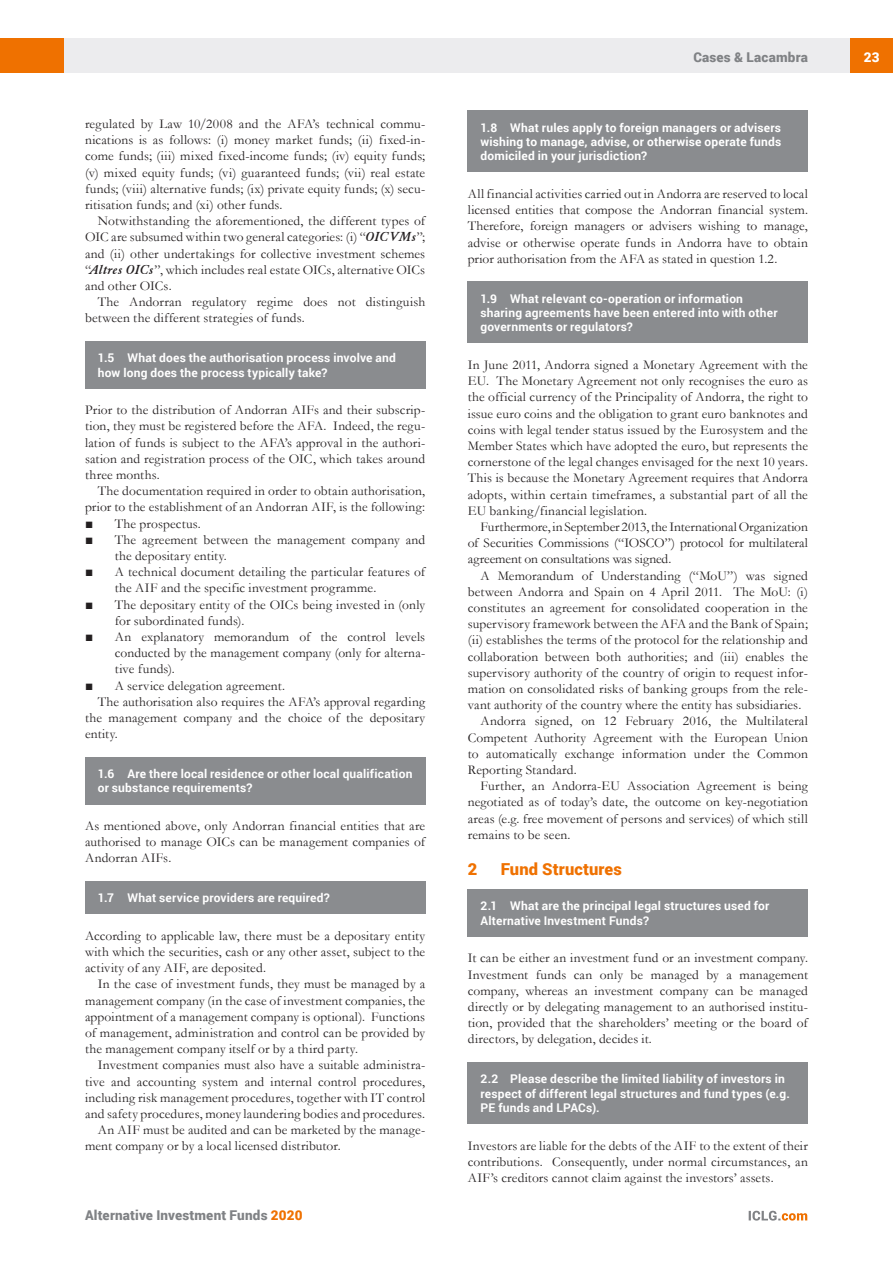
<style>
.page{position:relative;width:893px;height:1263px;background:#fff}
.page>*{position:absolute;margin:0;border:0;box-sizing:border-box;transform-origin:0 0}
.MS_Heading{font:900 16.5px "Roboto";letter-spacing:.005em;color:#ef7100}
.MS_Body_Text_-_Secon{font:13.5px/16.2px "Garamond";letter-spacing:.01em;color:#231f20;text-align:justify}
.MS_Body_Text_-_First{font:13.5px/16.2px "Garamond";letter-spacing:.01em;color:#231f20;text-align:justify}
.MS_-_Bullets_1{font:13.5px/16.2px "Garamond";letter-spacing:.01em;color:#231f20}
.t1{font:900 13.5px "Roboto";letter-spacing:.015em;color:#808285}
.t2{font:900 13.5px "Roboto";color:#fff}
.MS_-_Question{font:700 12px/14.4px "Roboto";letter-spacing:.015em;color:#fff}
.MS_-_Question_follow{font:700 12px/14.4px "Roboto";letter-spacing:.015em;color:#fff}
.s1{font-weight:500;font-style:italic}
.s2{color:#ef7100}
</style>
<div class="page">
<div style="left:64px;top:38px;width:786px;height:34px;background:#ececee"></div>
<div style="left:850px;top:38px;width:43px;height:34px;background:#ef7100"></div>
<div style="left:0;top:38px;width:64px;height:34px;background:#ef7100"></div>
<svg style="left:749px;top:1211px;width:58px;height:9px"></svg>
<div style="left:468px;top:111px;width:340px;height:61px;background:#8a8c8f"></div>
<div style="left:468px;top:282px;width:340px;height:61px;background:#8a8c8f"></div>
<div style="left:468px;top:889px;width:340px;height:47px;background:#8a8c8f"></div>
<div style="left:468px;top:1062px;width:340px;height:62px;background:#8a8c8f"></div>
<div style="left:85px;top:341px;width:340px;height:47px;background:#8a8c8f"></div>
<div style="left:85px;top:757px;width:340px;height:47px;background:#8a8c8f"></div>
<div style="left:85px;top:881px;width:340px;height:33px;background:#8a8c8f"></div>
<p class="MS_Body_Text_-_First" style="left:85px;top:115px;width:342px">regulated by Law 10/2008 and the AFA’s technical commu&shy;nications is as follows: (i) money market funds; (ii) fixed-in&shy;come funds; (iii) mixed fixed-income funds; (iv) equity funds; (v) mixed equity funds; (vi) guaranteed funds; (vii) real estate funds; (viii) alternative funds; (ix) private equity funds; (x) secu&shy;ritisation funds; and (xi) other funds.</p>
<p class="MS_Body_Text_-_Secon" style="left:85px;top:212px;width:342px;text-indent:13px">Notwithstanding the aforementioned, the different types of OIC are subsumed within two general categories: (i) “<span class="s1">OICVMs</span>”; and (ii) other undertakings for collective investment schemes “<span class="s1">Altres OICs</span>”, which includes real estate OICs, alternative OICs and other OICs.</p>
<p class="MS_Body_Text_-_Secon" style="left:85px;top:293px;width:342px;text-indent:13px">The Andorran regulatory regime does not distinguish between the different strategies of funds.</p>
<p class="MS_-_Question" style="left:98px;top:350px;width:300px">1.5 What does the authorisation process involve and how long does the process typically take?</p>
<p class="MS_Body_Text_-_First" style="left:85px;top:401px;width:342px">Prior to the distribution of Andorran AIFs and their subscrip&shy;tion, they must be registered before the AFA. Indeed, the regu&shy;lation of funds is subject to the AFA’s approval in the authori&shy;sation and registration process of the OIC, which takes around three months.</p>
<p class="MS_Body_Text_-_Secon" style="left:85px;top:482px;width:342px;text-align:right">The documentation required in order to obtain authorisation, prior to the establishment of an Andorran AIF, is the following:</p>
<p class="MS_-_Bullets_1" style="left:85px;top:515px;width:117px">■ The prospectus.</p>
<p class="MS_-_Bullets_1" style="left:115px;top:531px;width:312px;text-indent:-30px">■ The agreement between the management company and the depositary entity.</p>
<p class="MS_-_Bullets_1" style="left:115px;top:563px;width:312px;text-indent:-30px">■ A technical document detailing the particular features of the AIF and the specific investment programme.</p>
<p class="MS_-_Bullets_1" style="left:115px;top:596px;width:312px;text-indent:-30px">■ The depositary entity of the OICs being invested in (only for subordinated funds).</p>
<p class="MS_-_Bullets_1" style="left:115px;top:628px;width:312px;text-align:justify;text-indent:-30px">■ An explanatory memorandum of the control levels conducted by the management company (only for alterna&shy;tive funds).</p>
<p class="MS_-_Bullets_1" style="left:85px;top:677px;width:201px">■ A service delegation agreement.</p>
<p class="MS_Body_Text_-_Secon" style="left:85px;top:693px;width:342px;text-indent:13px">The authorisation also requires the AFA’s approval regarding the management company and the choice of the depositary entity.</p>
<p class="MS_-_Question" style="left:98px;top:766px;width:316px">1.6 Are there local residence or other local qualification or substance requirements?</p>
<p class="MS_Body_Text_-_First" style="left:85px;top:817px;width:342px">As mentioned above, only Andorran financial entities that are authorised to manage OICs can be management companies of Andorran AIFs.</p>
<p class="MS_-_Question" style="left:98px;top:890px;width:234px">1.7 What service providers are required?</p>
<p class="MS_Body_Text_-_First" style="left:85px;top:927px;width:342px">According to applicable law, there must be a depositary entity with which the securities, cash or any other asset, subject to the activity of any AIF, are deposited.</p>
<p class="MS_Body_Text_-_Secon" style="left:85px;top:976px;width:342px;text-indent:13px">In the case of investment funds, they must be managed by a management company (in the case of investment companies, the appointment of a management company is optional). Functions of management, administration and control can be provided by the management company itself or by a third party.</p>
<p class="MS_Body_Text_-_Secon" style="left:85px;top:1057px;width:342px;text-indent:13px">Investment companies must also have a suitable administra&shy;tive and accounting system and internal control procedures, including risk management procedures, together with IT control and safety procedures, money laundering bodies and procedures.</p>
<p class="MS_Body_Text_-_Secon" style="left:85px;top:1121px;width:342px;text-indent:13px">An AIF must be audited and can be marketed by the manage&shy;ment company or by a local licensed distributor.</p>
<p class="t1" style="left:85px;top:1206px;width:219px">Alternative Investment Funds <span class="s2">2020</span></p>
<p class="t1" style="left:693px;top:48px;width:116px">Cases &amp; Lacambra</p>
<p class="t2" style="left:864px;top:48px;width:17px">23</p>
<p class="MS_-_Question" style="left:480px;top:120px;width:302px;text-align:justify">1.8 What rules apply to foreign managers or advisers wishing to manage, advise, or otherwise operate funds domiciled in your jurisdiction?</p>
<p class="MS_Body_Text_-_First" style="left:468px;top:185px;width:342px">All financial activities carried out in Andorra are reserved to local licensed entities that compose the Andorran financial system.<br>Therefore, foreign managers or advisers wishing to manage, advise or otherwise operate funds in Andorra have to obtain prior authorisation from the AFA as stated in question 1.2.</p>
<p class="MS_-_Question" style="left:480px;top:291px;width:299px">1.9 What relevant co-operation or information sharing agreements have been entered into with other governments or regulators?</p>
<p class="MS_Body_Text_-_First" style="left:468px;top:356px;width:342px">In June 2011, Andorra signed a Monetary Agreement with the EU. The Monetary Agreement not only recognises the euro as the official currency of the Principality of Andorra, the right to issue euro coins and the obligation to grant euro banknotes and coins with legal tender status issued by the Eurosystem and the Member States which have adopted the euro, but represents the cornerstone of the legal changes envisaged for the next 10 years.<br>This is because the Monetary Agreement requires that Andorra adopts, within certain timeframes, a substantial part of all the EU banking/financial legislation.</p>
<p class="MS_Body_Text_-_Secon" style="left:468px;top:518px;width:342px;text-indent:13px">Furthermore, in September 2013, the International Organization of Securities Commissions (“IOSCO”) protocol for multilateral agreement on consultations was signed.</p>
<p class="MS_Body_Text_-_Secon" style="left:468px;top:567px;width:342px;text-indent:13px">A Memorandum of Understanding (“MoU”) was signed between Andorra and Spain on 4 April 2011. The MoU: (i) constitutes an agreement for consolidated cooperation in the supervisory framework between the AFA and the Bank of Spain; (ii) establishes the terms of the protocol for the relationship and collaboration between both authorities; and (iii) enables the supervisory authority of the country of origin to request infor&shy;mation on consolidated risks of banking groups from the rele&shy;vant authority of the country where the entity has subsidiaries.</p>
<p class="MS_Body_Text_-_Secon" style="left:468px;top:713px;width:342px;text-indent:13px">Andorra signed, on 12 February 2016, the Multilateral Competent Authority Agreement with the European Union to automatically exchange information under the Common Reporting Standard.</p>
<p class="MS_Body_Text_-_Secon" style="left:468px;top:777px;width:342px;text-indent:13px">Further, an Andorra-EU Association Agreement is being negotiated as of today’s date, the outcome on key-negotiation areas (e.g. free movement of persons and services) of which still remains to be seen.</p>
<p class="MS_Heading" style="left:468px;top:857px;width:11px">2</p>
<p class="MS_Heading" style="left:501px;top:857px;width:123px">Fund Structures</p>
<p class="MS_-_Question_follow" style="left:480px;top:898px;width:290px">2.1 What are the principal legal structures used for<br>Alternative Investment Funds?</p>
<p class="MS_Body_Text_-_First" style="left:468px;top:949px;width:342px">It can be either an investment fund or an investment company.<br>Investment funds can only be managed by a management company, whereas an investment company can be managed directly or by delegating management to an authorised institu&shy;tion, provided that the shareholders’ meeting or the board of directors, by delegation, decides it.</p>
<p class="MS_-_Question" style="left:480px;top:1071px;width:311px">2.2 Please describe the limited liability of investors in respect of different legal structures and fund types (e.g.<br>PE funds and LPACs).</p>
<p class="MS_Body_Text_-_First" style="left:468px;top:1137px;width:342px">Investors are liable for the debts of the AIF to the extent of their contributions. Consequently, under normal circumstances, an AIF’s creditors cannot claim against the investors’ assets.</p>
</div>
